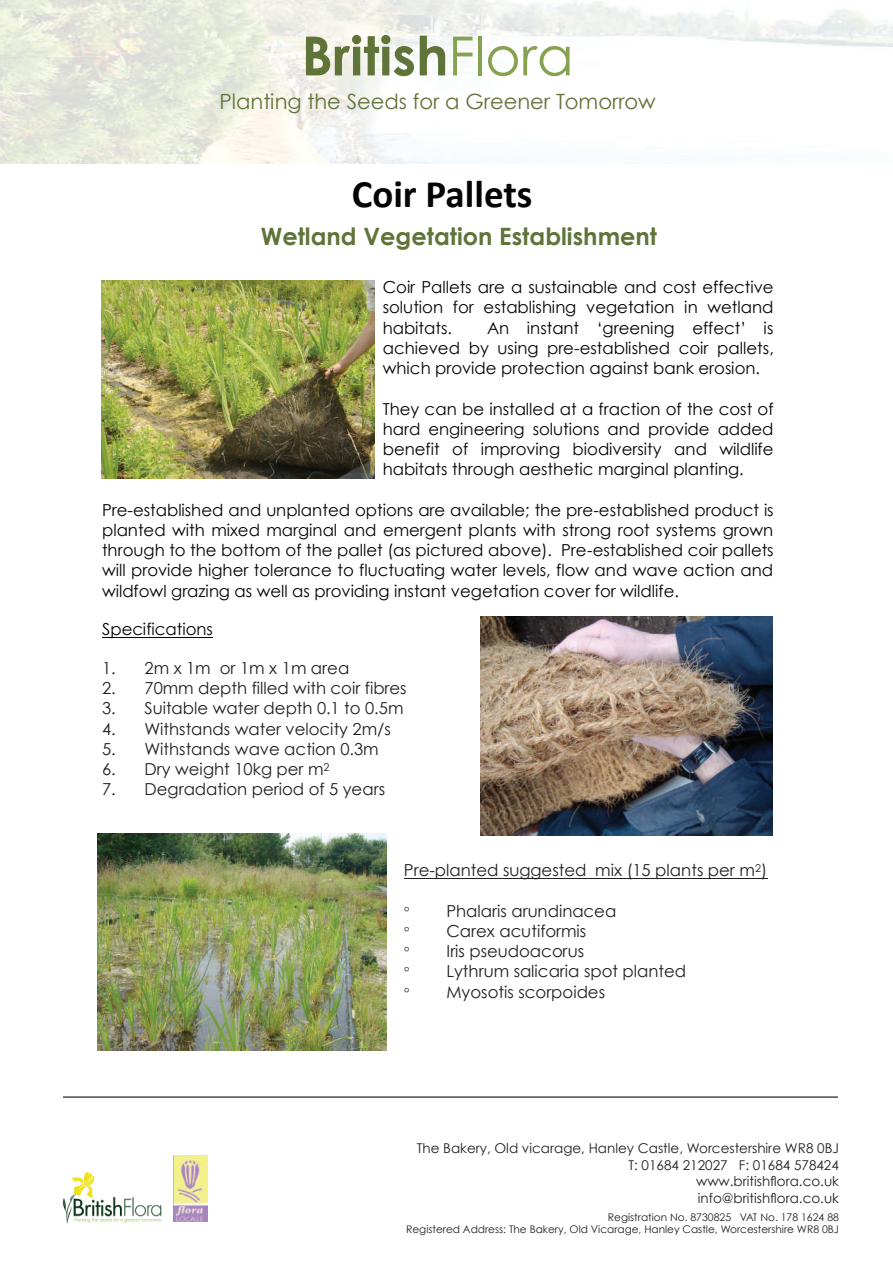
<style>
.page{position:relative;width:893px;height:1263px;background:#fff}
.page>*{position:absolute;margin:0;border:0;box-sizing:border-box;transform-origin:0 0}
.t1{font:700 54px "Century Gothic";color:#607338}
.t2{font:700 39px "Calibri";color:#040503}
.t3{font:700 24px "Century Gothic";color:#607338}
.t4{font:21px "Century Gothic";color:#607338}
.t5{font:16.5px/20.2px "Century Gothic";color:#040503;text-align:justify}
.t6{font:16.5px "Century Gothic";color:#231f20}
.t7{font:15px "Calibri";color:#040503}
.t8{font:13.5px/16.5px "Century Gothic";color:#231f20;text-align:right}
.t9{font:10.5px/12px "Century Gothic";color:#231f20;text-align:right}
.s1{font-weight:400;color:#86a24f}
</style>
<div class="page">
<img style="left:0;top:0;width:892px;height:164px">
<hr style="left:25px;top:1096px;width:842px;height:1px;background:#040503">
<hr style="left:102px;top:637px;width:111px;height:1px;background:#040503">
<hr style="left:404px;top:878px;width:363px;height:1px;background:#231f20">
<img style="left:102px;top:280px;width:272px;height:198px">
<img style="left:480px;top:617px;width:292px;height:218px">
<img style="left:98px;top:833px;width:289px;height:217px">
<div style="left:8px;top:1094px;width:55px;height:61px;background:#fff"></div>
<img style="left:63px;top:1172px;width:99px;height:51px">
<img style="left:174px;top:1156px;width:33px;height:66px">
<div style="left:839px;top:1077px;width:54px;height:63px;background:#fff"></div>
<h1 class="t1" style="left:302px;top:21px;width:274px">British<span class="s1">Flora</span></h1>
<p class="t4" style="left:219px;top:88px;width:438px">Planting the Seeds for a Greener Tomorrow</p>
<h2 class="t2" style="left:352px;top:178px;width:182px">Coir Pallets</h2>
<h3 class="t3" style="left:261px;top:220px;width:398px">Wetland Vegetation Establishment</h3>
<p class="t5" style="left:383px;top:276px;width:392px">Coir Pallets are a sustainable and cost effective solution for establishing vegetation in wetland habitats.</p>
<p class="t5" style="left:383px;top:317px;width:393px;text-indent:104px">An instant ‘greening effect’ is achieved by using pre-established coir pallets, which provide protection against bank erosion.</p>
<p class="t5" style="left:383px;top:398px;width:392px">They can be installed at a fraction of the cost of hard engineering solutions and provide added benefit of improving biodiversity and wildlife habitats through aesthetic marginal planting.</p>
<p class="t5" style="left:102px;top:499px;width:673px">Pre-established and unplanted options are available; the pre-established product is planted with mixed marginal and emergent plants with strong root systems grown through to the bottom of the pallet (as pictured above). Pre-established coir pallets will provide higher tolerance to fluctuating water levels, flow and wave action and wildfowl grazing as well as providing instant vegetation cover for wildlife.</p>
<p class="t5" style="left:102px;top:619px;width:112px">Specifications</p>
<p class="t6" style="left:102px;top:657px;width:249px">1. 2m x 1m or 1m x 1m area</p>
<p class="t6" style="left:102px;top:677px;width:306px">2. 70mm depth filled with coir fibres</p>
<p class="t6" style="left:102px;top:698px;width:303px">3. Suitable water depth 0.1 to 0.5m</p>
<p class="t6" style="left:102px;top:718px;width:290px">4. Withstands water velocity 2m/s</p>
<p class="t6" style="left:102px;top:738px;width:278px">5. Withstands wave action 0.3m</p>
<p class="t6" style="left:102px;top:758px;width:229px">6. Dry weight 10kg per m<sup>2</sup></p>
<p class="t6" style="left:102px;top:779px;width:285px">7. Degradation period of 5 years</p>
<p class="t6" style="left:404px;top:859px;width:365px">Pre-planted suggested mix (15 plants per m<sup>2</sup>)</p>
<p class="t6" style="left:404px;top:900px;width:214px">❑ Phalaris arundinacea</p>
<p class="t6" style="left:404px;top:920px;width:184px">❑ Carex acutiformis</p>
<p class="t6" style="left:404px;top:940px;width:182px">❑ Iris pseudoacorus</p>
<p class="t6" style="left:404px;top:961px;width:284px">❑ Lythrum salicaria spot planted</p>
<p class="t6" style="left:404px;top:981px;width:203px">❑ Myosotis scorpoides</p>
<p class="t7" style="left:385px;top:1139px;width:462px">Reg. Address: Grange Farm, Widmer End, High Wycombe, Bucks. HP15 6AE.</p>
<p class="t8" style="left:417px;top:1140px;width:424px">The Bakery, Old vicarage, Hanley Castle, Worcestershire WR8 0BJ T: 01684 212027 F: 01684 578424<br>www.britishflora.co.uk<br>info@britishflora.co.uk</p>
<p class="t9" style="left:406px;top:1210px;width:434px">Registration No. 8730825 VAT No. 178 1624 88<br>Registered Address: The Bakery, Old Vicarage, Hanley Castle, Worcestershire WR8 0BJ</p>
<p class="t7" style="left:610px;top:1213px;width:237px">Ecologist: Liz Powell M: 07432 725705</p>
</div>
